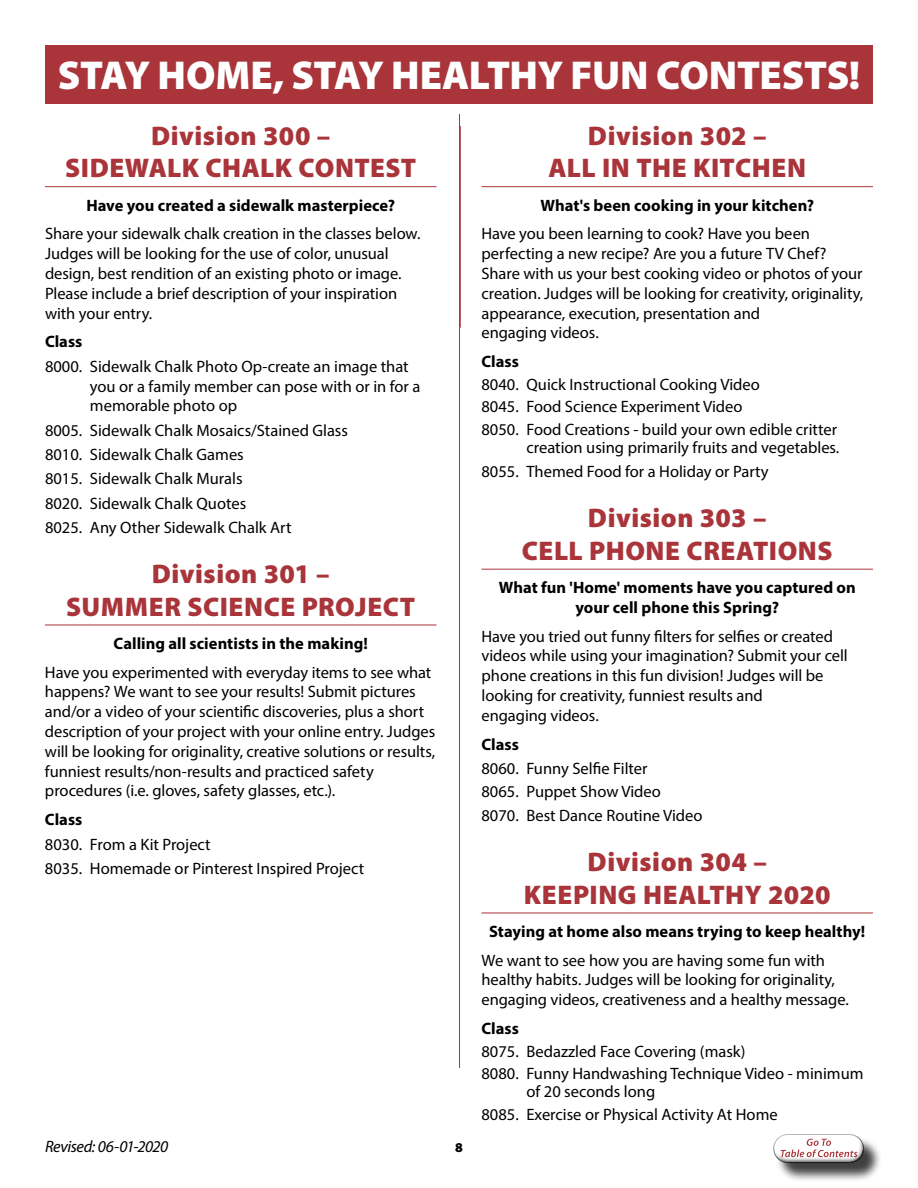
<style>
.page{position:relative;width:918px;height:1188px;background:#fff}
.page>*{position:absolute;margin:0;border:0;box-sizing:border-box;transform-origin:0 0}
.t1{font:900 40.5px "Myriad Pro";letter-spacing:-.015em;color:#fff}
.t2{font:900 27px/32.4px "Myriad Pro";letter-spacing:.02em;color:#a9343a;text-align:center}
.t3{font:16.5px/19.8px "Myriad Pro";color:#000}
.t4{font:700 16.5px/19.8px "Myriad Pro";color:#000;text-align:center}
.t5{font:italic 16.5px "Myriad Pro";letter-spacing:-.025em;color:#000}
.t6{font:900 13.5px "Myriad Pro";color:#000}
</style>
<div class="page">
<hr style="left:459px;top:114px;width:1px;height:954px;background:#a9343a">
<hr style="left:460px;top:126px;width:1px;height:202px;background:#a9343a">
<div style="left:45px;top:45px;width:828px;height:59px;background:#a9343a"></div>
<hr style="left:45px;top:186px;width:391px;height:1px;background:#a9343a">
<hr style="left:45px;top:625px;width:391px;height:1px;background:#a9343a">
<hr style="left:482px;top:186px;width:391px;height:1px;background:#a9343a">
<hr style="left:482px;top:569px;width:391px;height:1px;background:#a9343a">
<hr style="left:482px;top:913px;width:391px;height:1px;background:#a9343a">
<div style="left:776px;top:1136px;width:107px;height:46px;background:#000;opacity:.75"></div>
<div style="left:769px;top:1136px;width:102px;height:33px;background:#000;opacity:.75"></div>
<h1 class="t1" style="left:58px;top:53px;width:804px">STAY HOME, STAY HEALTHY FUN CONTESTS!</h1>
<h2 class="t2" style="left:65px;top:120px;width:353px">Division 300 –<br>SIDEWALK CHALK CONTEST</h2>
<p class="t4" style="left:86px;top:195px;width:310px">Have you created a sidewalk masterpiece?</p>
<p class="t3" style="left:45px;top:224px;width:377px">Share your sidewalk chalk creation in the classes below.<br>Judges will be looking for the use of color, unusual design, best rendition of an existing photo or image.<br>Please include a brief description of your inspiration with your entry.</p>
<p class="t4" style="left:45px;top:331px;width:39px">Class</p>
<p class="t3" style="left:90px;top:356px;width:332px;text-indent:-45px">8000. Sidewalk Chalk Photo Op-create an image that you or a family member can pose with or in for a memorable photo op</p>
<p class="t3" style="left:45px;top:418px;width:305px;line-height:24.3px">8005. Sidewalk Chalk Mosaics/Stained Glass<br>8010. Sidewalk Chalk Games<br>8015. Sidewalk Chalk Murals<br>8020. Sidewalk Chalk Quotes<br>8025. Any Other Sidewalk Chalk Art</p>
<h2 class="t2" style="left:66px;top:558px;width:351px">Division 301 –<br>SUMMER SCIENCE PROJECT</h2>
<p class="t4" style="left:114px;top:633px;width:256px">Calling all scientists in the making!</p>
<p class="t3" style="left:45px;top:662px;width:392px">Have you experimented with everyday items to see what happens? We want to see your results! Submit pictures and/or a video of your scientific discoveries, plus a short description of your project with your online entry. Judges will be looking for originality, creative solutions or results, funniest results/non-results and practiced safety procedures (i.e. gloves, safety glasses, etc.).</p>
<p class="t4" style="left:45px;top:809px;width:39px">Class</p>
<p class="t3" style="left:45px;top:832px;width:321px;line-height:24.3px">8030. From a Kit Project<br>8035. Homemade or Pinterest Inspired Project</p>
<h2 class="t2" style="left:548px;top:120px;width:259px">Division 302 –<br>ALL IN THE KITCHEN</h2>
<p class="t4" style="left:540px;top:195px;width:275px">What's been cooking in your kitchen?</p>
<p class="t3" style="left:482px;top:224px;width:383px">Have you been learning to cook? Have you been perfecting a new recipe? Are you a future TV Chef?<br>Share with us your best cooking video or photos of your creation. Judges will be looking for creativity, originality, appearance, execution, presentation and<br>engaging videos.</p>
<p class="t4" style="left:482px;top:351px;width:39px">Class</p>
<p class="t3" style="left:482px;top:373px;width:357px;line-height:22.5px">8040. Quick Instructional Cooking Video<br>8045. Food Science Experiment Video<br>8050. Food Creations - build your own edible critter</p>
<p class="t3" style="left:482px;top:435px;width:359px;line-height:24.3px;text-indent:45px">creation using primarily fruits and vegetables.<br>8055. Themed Food for a Holiday or Party</p>
<h2 class="t2" style="left:522px;top:502px;width:312px">Division 303 –<br>CELL PHONE CREATIONS</h2>
<p class="t4" style="left:499px;top:577px;width:359px">What fun 'Home' moments have you captured on your cell phone this Spring?</p>
<p class="t3" style="left:482px;top:626px;width:368px">Have you tried out funny filters for selfies or created videos while using your imagination? Submit your cell phone creations in this fun division! Judges will be looking for creativity, funniest results and<br>engaging videos.</p>
<p class="t4" style="left:482px;top:734px;width:39px">Class</p>
<p class="t3" style="left:482px;top:757px;width:181px;line-height:22.5px">8060. Funny Selfie Filter<br>8065. Puppet Show Video</p>
<p class="t3" style="left:482px;top:805px;width:223px">8070. Best Dance Routine Video</p>
<h2 class="t2" style="left:524px;top:846px;width:308px">Division 304 –<br>KEEPING HEALTHY 2020</h2>
<p class="t4" style="left:489px;top:921px;width:377px">Staying at home also means trying to keep healthy!</p>
<p class="t3" style="left:482px;top:950px;width:369px">We want to see how you are having some fun with healthy habits. Judges will be looking for originality, engaging videos, creativeness and a healthy message.</p>
<p class="t4" style="left:482px;top:1018px;width:39px">Class</p>
<p class="t3" style="left:482px;top:1040px;width:384px;line-height:22.5px">8075. Bedazzled Face Covering (mask)<br>8080. Funny Handwashing Technique Video - minimum</p>
<p class="t3" style="left:482px;top:1080px;width:298px;line-height:22.5px;text-indent:45px">of 20 seconds long<br>8085. Exercise or Physical Activity At Home</p>
<p class="t5" style="left:45px;top:1136px;width:125px">Revised: 06-01-2020</p>
<p class="t6" style="left:455px;top:1140px;width:9px">8</p>
</div>
